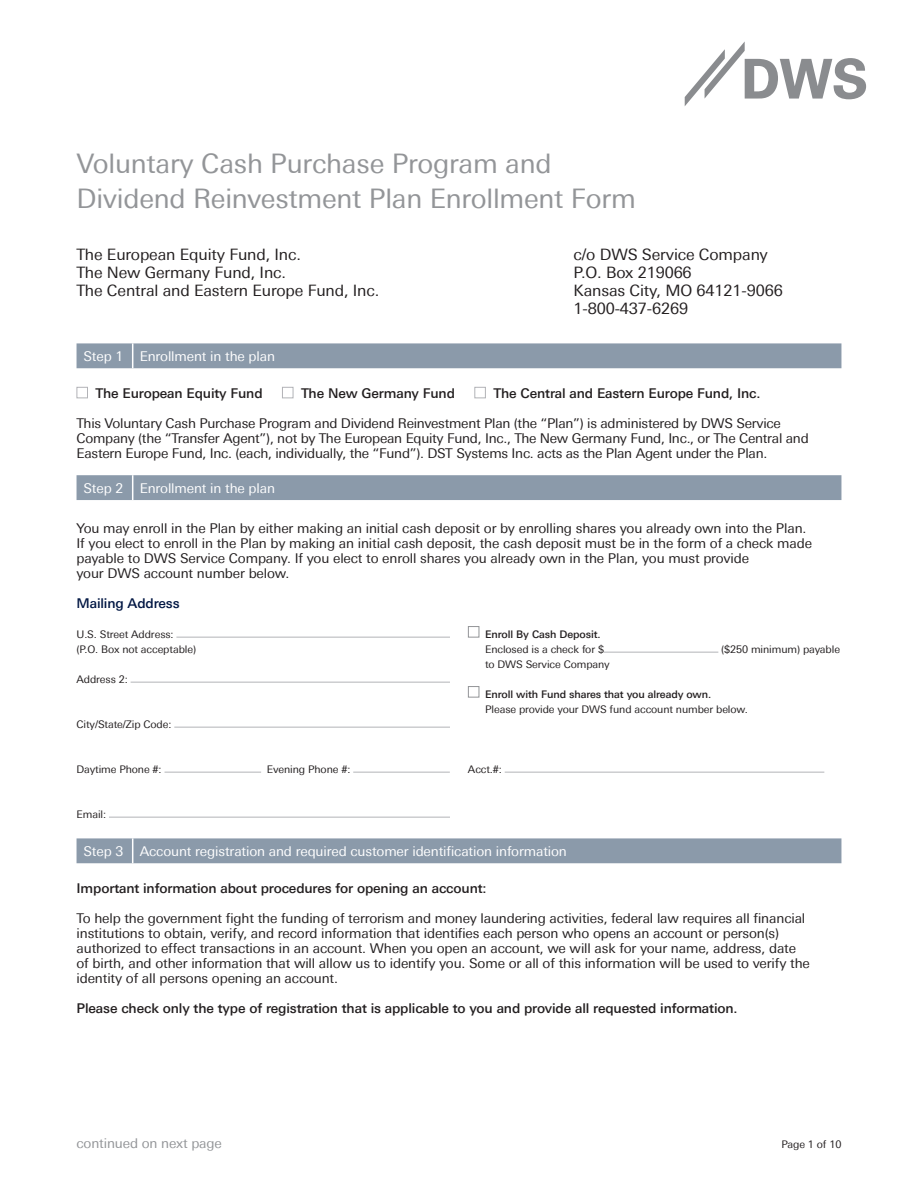
<style>
.page{position:relative;width:918px;height:1188px;background:#fff}
.page>*{position:absolute;margin:0;border:0;box-sizing:border-box;transform-origin:0 0}
.Form_headline{font:27px "Univers Deutsche Bank";letter-spacing:-.01em;color:#939598}
.Intro_text{font:15.75px "Univers Deutsche Bank";letter-spacing:-.01em;color:#231f20}
.Body_Copy{font:13.5px/15px "Univers Deutsche Bank";letter-spacing:-.01em;color:#231f20}
.Body_Copy-2{font:500 13.5px "Deu Ba Univers";letter-spacing:-.01em;color:#231f20}
.t1{font:13.5px "Univers Deutsche Bank";letter-spacing:-.01em;color:#fff}
.Continued_on_next_pa{font:13.5px "Univers Deutsche Bank";letter-spacing:-.01em;color:#939598}
.Body_Copy-3{font:500 13.5px "Deu Ba Univers";letter-spacing:-.01em;color:#001643}
.Table_Body_text{font:10.5px/15px "Univers Deutsche Bank";letter-spacing:-.01em;color:#231f20}
.Table_Body_text-2{font:500 10.5px/15px "Deu Ba Univers";letter-spacing:-.01em;color:#231f20}
.s1{font-family:"Univers Deutsche Bank";font-weight:400}
.s2{font-family:"Deu Ba Univers";font-weight:500}
</style>
<div class="page">
<svg style="left:685px;top:41px;width:181px;height:65px"></svg>
<div style="left:77px;top:387px;width:11px;height:11px;border:1px solid #b2b3b7"></div>
<div style="left:282px;top:387px;width:11px;height:11px;border:1px solid #b2b3b7"></div>
<div style="left:474px;top:387px;width:12px;height:11px;border:1px solid #b2b3b7"></div>
<div style="left:77px;top:343px;width:764px;height:25px;background:#8b9aaa"></div>
<div style="left:77px;top:475px;width:764px;height:25px;background:#8b9aaa"></div>
<hr style="left:176px;top:637px;width:274px;height:1px;background:#b2b3b7">
<hr style="left:131px;top:682px;width:319px;height:1px;background:#b2b3b7">
<hr style="left:174px;top:727px;width:276px;height:1px;background:#b2b3b7">
<hr style="left:165px;top:772px;width:96px;height:1px;background:#b2b3b7">
<hr style="left:353px;top:772px;width:97px;height:1px;background:#b2b3b7">
<hr style="left:109px;top:817px;width:341px;height:1px;background:#b2b3b7">
<div style="left:468px;top:626px;width:11px;height:12px;border:1px solid #939598"></div>
<hr style="left:604px;top:652px;width:114px;height:1px;background:#b2b3b7">
<div style="left:468px;top:686px;width:11px;height:12px;border:1px solid #939598"></div>
<hr style="left:505px;top:772px;width:319px;height:1px;background:#b2b3b7">
<div style="left:77px;top:838px;width:764px;height:25px;background:#8b9aaa"></div>
<p class="Form_headline" style="left:77px;top:148px;width:477px">Voluntary Cash Purchase Program and</p>
<p class="Form_headline" style="left:77px;top:183px;width:561px">Dividend Reinvestment Plan Enrollment Form</p>
<p class="Intro_text" style="left:77px;top:245px;width:226px">The European Equity Fund, Inc.</p>
<p class="Intro_text" style="left:77px;top:263px;width:211px">The New Germany Fund, Inc.</p>
<p class="Intro_text" style="left:77px;top:281px;width:304px">The Central and Eastern Europe Fund, Inc.</p>
<p class="t1" style="left:84px;top:348px;width:41px">Step 1</p>
<p class="t1" style="left:140px;top:348px;width:137px">Enrollment in the plan</p>
<p class="Intro_text" style="left:574px;top:245px;width:196px">c/o DWS Service Company</p>
<p class="Intro_text" style="left:574px;top:263px;width:120px">P.O. Box 219066</p>
<p class="Intro_text" style="left:574px;top:281px;width:211px">Kansas City, MO 64121-9066</p>
<p class="Intro_text" style="left:574px;top:299px;width:116px">1-800-437-6269</p>
<p class="Body_Copy-2" style="left:96px;top:386px;width:169px">The European Equity Fund</p>
<p class="Body_Copy-2" style="left:301px;top:386px;width:155px">The New Germany Fund</p>
<p class="Body_Copy-2" style="left:493px;top:386px;width:269px">The Central and Eastern Europe Fund, Inc.</p>
<p class="Body_Copy" style="left:77px;top:416px;width:734px">This Voluntary Cash Purchase Program and Dividend Reinvestment Plan (the “Plan”) is administered by DWS Service<br>Company (the “Transfer Agent”), not by The European Equity Fund, Inc., The New Germany Fund, Inc., or The Central and<br>Eastern Europe Fund, Inc. (each, individually, the “Fund”). DST Systems Inc. acts as the Plan Agent under the Plan.</p>
<p class="t1" style="left:84px;top:480px;width:41px">Step 2</p>
<p class="t1" style="left:140px;top:480px;width:137px">Enrollment in the plan</p>
<p class="Body_Copy" style="left:77px;top:521px;width:737px">You may enroll in the Plan by either making an initial cash deposit or by enrolling shares you already own into the Plan.<br>If you elect to enroll in the Plan by making an initial cash deposit, the cash deposit must be in the form of a check made payable to DWS Service Company. If you elect to enroll shares you already own in the Plan, you must provide<br>your DWS account number below.</p>
<p class="Body_Copy-3" style="left:77px;top:596px;width:105px">Mailing Address</p>
<p class="Table_Body_text" style="left:77px;top:626px;width:99px">U.S. Street Address:</p>
<p class="Table_Body_text" style="left:77px;top:641px;width:121px">(P.O. Box not acceptable)</p>
<p class="Table_Body_text" style="left:77px;top:671px;width:53px">Address 2:</p>
<p class="Table_Body_text" style="left:77px;top:716px;width:96px">City/State/Zip Code:</p>
<p class="Table_Body_text" style="left:77px;top:761px;width:87px">Daytime Phone #:</p>
<p class="Table_Body_text" style="left:267px;top:761px;width:85px">Evening Phone #:</p>
<p class="Table_Body_text" style="left:77px;top:806px;width:31px">Email:</p>
<p class="Table_Body_text-2" style="left:485px;top:626px;width:120px">Enroll By Cash Deposit.<br><span class="s1">Enclosed is a check for $</span></p>
<p class="Table_Body_text" style="left:721px;top:641px;width:120px">($250 minimum) payable</p>
<p class="Table_Body_text" style="left:485px;top:656px;width:126px">to DWS Service Company</p>
<p class="Table_Body_text" style="left:485px;top:686px;width:264px"><span class="s2">Enroll with Fund shares that you already own.<br></span>Please provide your DWS fund account number below.</p>
<p class="Table_Body_text" style="left:468px;top:761px;width:35px">Acct.#:</p>
<p class="t1" style="left:84px;top:843px;width:41px">Step 3</p>
<p class="t1" style="left:140px;top:843px;width:429px">Account registration and required customer identification information</p>
<p class="Body_Copy-2" style="left:77px;top:881px;width:411px">Important information about procedures for opening an account:</p>
<p class="Body_Copy" style="left:77px;top:911px;width:735px">To help the government fight the funding of terrorism and money laundering activities, federal law requires all financial institutions to obtain, verify, and record information that identifies each person who opens an account or person(s) authorized to effect transactions in an account. When you open an account, we will ask for your name, address, date of birth, and other information that will allow us to identify you. Some or all of this information will be used to verify the identity of all persons opening an account.</p>
<p class="Body_Copy-2" style="left:77px;top:1001px;width:663px">Please check only the type of registration that is applicable to you and provide all requested information.</p>
<p class="Continued_on_next_pa" style="left:77px;top:1136px;width:147px">continued on next page</p>
<p class="Table_Body_text" style="left:782px;top:1137px;width:61px">Page 1 of 10</p>
</div>
